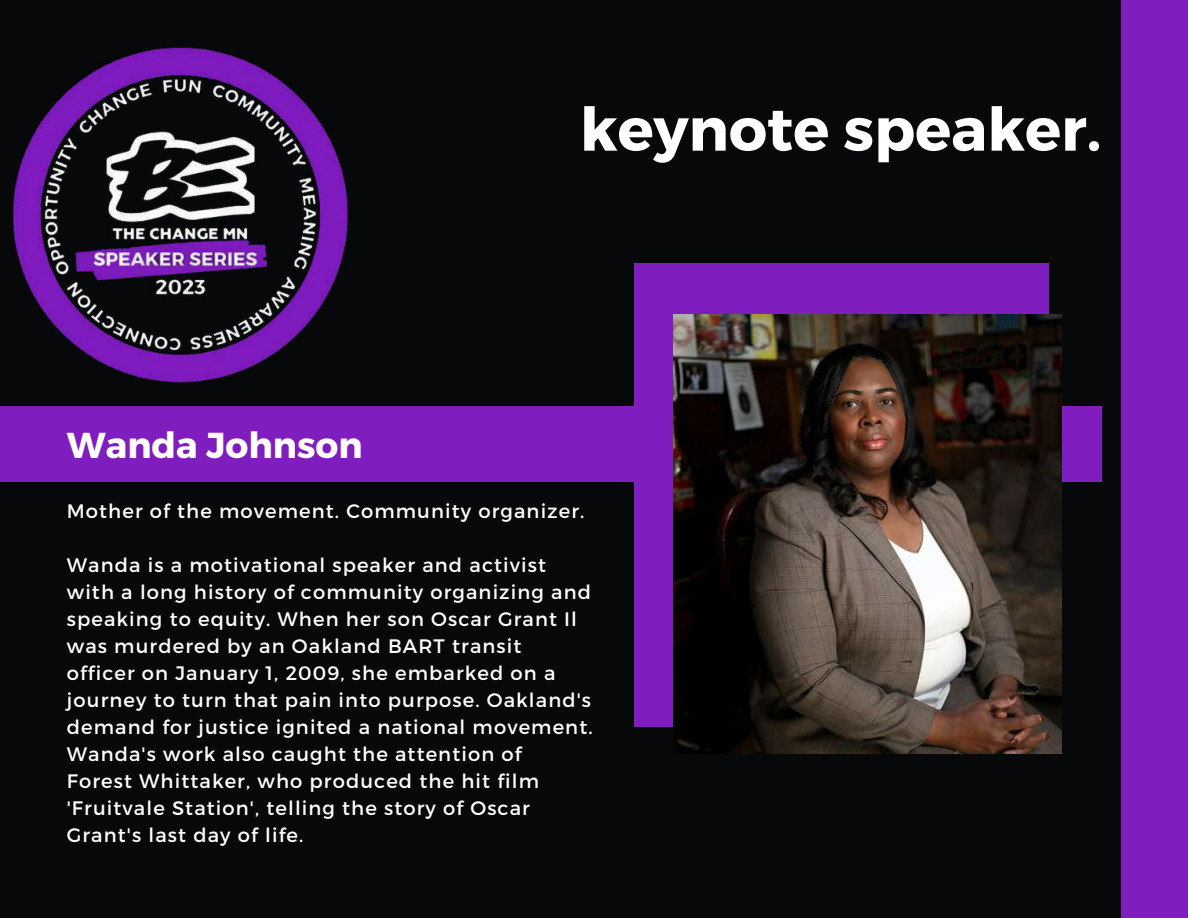
<style>
.page{position:relative;width:1188px;height:918px;background:#060809}
.page>*{position:absolute;margin:0;border:0;box-sizing:border-box;transform-origin:0 0}
.t1{font:700 60px "Montserrat";color:#fff}
.t2{font:700 36px "Montserrat";color:#fff}
.t3{font:19.5px/27px "Montserrat";letter-spacing:.055em;color:#fff}
</style>
<div class="page">
<div style="left:0;top:407px;width:1101px;height:75px;background:#7f1dbe"></div>
<div style="left:1121px;top:0;width:67px;height:918px;background:#7f1dbe"></div>
<div style="left:634px;top:263px;width:415px;height:463px;background:#7f1dbe"></div>
<img style="left:673px;top:314px;width:388px;height:439px">
<img style="left:12px;top:47px;width:336px;height:336px">
<h2 class="t2" style="left:67px;top:422px;width:297px">Wanda Johnson</h2>
<h1 class="t1" style="left:580px;top:90px;width:523px">keynote speaker.</h1>
<p class="t3" style="left:67px;top:497px;width:519px">Mother of the movement. Community organizer.</p>
<p class="t3" style="left:67px;top:551px;width:527px">Wanda is a motivational speaker and activist with a long history of community organizing and speaking to equity. When her son Oscar Grant Il was murdered by an Oakland BART transit officer on January 1, 2009, she embarked on a journey to turn that pain into purpose. Oakland's demand for justice ignited a national movement.<br>Wanda's work also caught the attention of<br>Forest Whittaker, who produced the hit film 'Fruitvale Station', telling the story of Oscar Grant's last day of life.</p>
</div>
